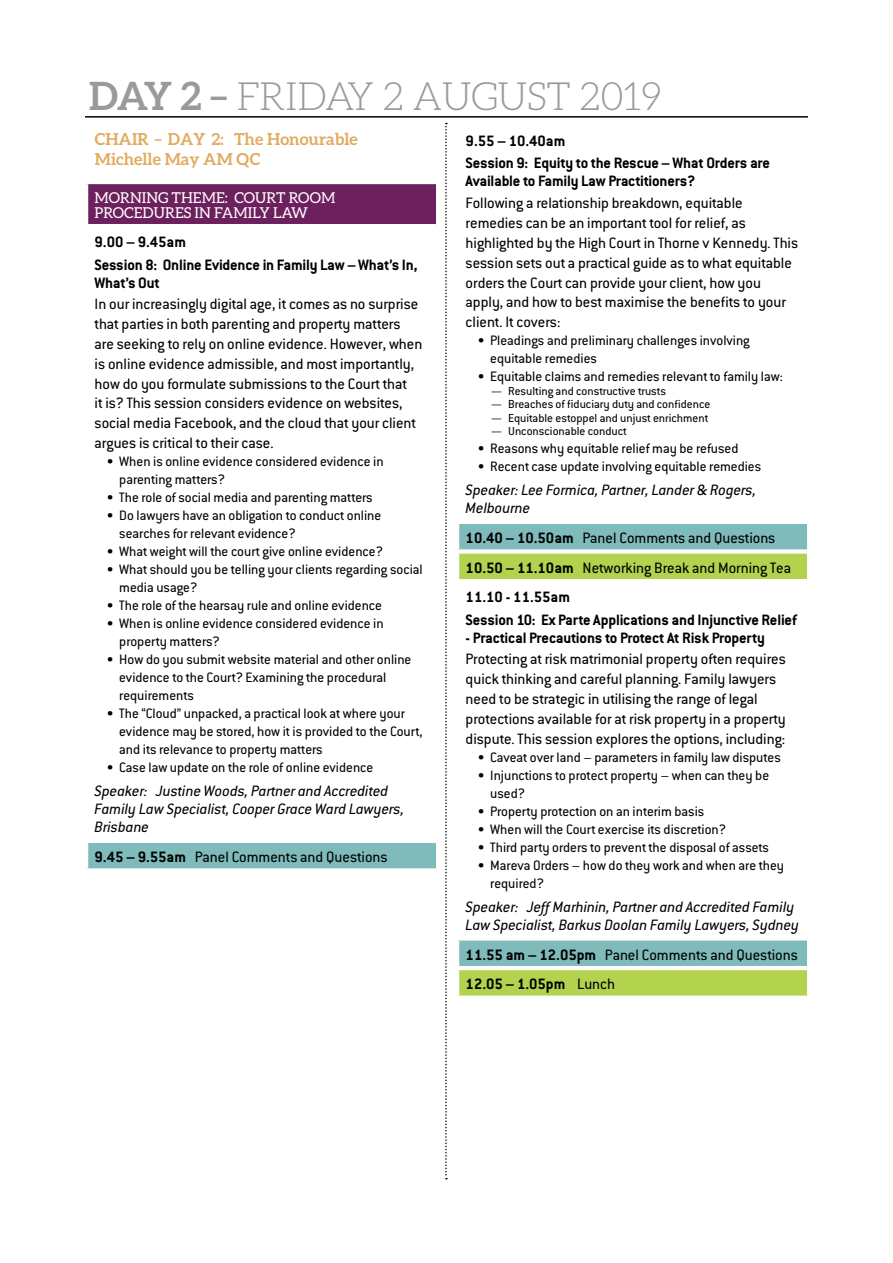
<style>
.page{position:relative;width:893px;height:1263px;background:#fff}
.page>*{position:absolute;margin:0;border:0;box-sizing:border-box;transform-origin:0 0}
.t1{font:300 39px "Aleo";letter-spacing:-.01em;color:#9b9a9a}
.t2{font:16.5px/19.8px "Conduit";color:#000}
.t3{font:italic 16.5px/18px "Conduit";color:#000}
.t4{font:700 16.5px/18px "Conduit ITC";letter-spacing:-.01em;color:#000}
.t5{font:700 16.5px/19.8px "Aleo";color:#e1ab5f}
.t6{font:700 16.5px "Conduit";color:#000}
.t7{font:15px/18px "Conduit ITC";color:#000}
.t8{font:15px/15px "Aleo";color:#fff}
.t9{font:12.75px "Conduit ITC";color:#000}
.s1{font-weight:700}
</style>
<div class="page">
<hr style="left:85px;top:116px;width:723px;height:2px;background:#000">
<svg style="left:445px;top:123px;width:2px;height:1056px"></svg>
<div style="left:86px;top:182px;width:351px;height:44px;background:#6d205e"></div>
<div style="left:86px;top:841px;width:351px;height:29px;background:#7ebbba"></div>
<hr style="left:84px;top:184px;width:4px;height:40px;background:#fff">
<hr style="left:84px;top:843px;width:4px;height:25px;background:#fff">
<hr style="left:436px;top:182px;width:1px;height:44px;background:#fff">
<svg style="left:436px;top:841px;width:1px;height:27px"></svg>
<hr style="left:84px;top:180px;width:352px;height:4px;background:#fff">
<hr style="left:84px;top:224px;width:352px;height:4px;background:#fff">
<hr style="left:84px;top:839px;width:352px;height:4px;background:#fff">
<svg style="left:86px;top:868px;width:351px;height:2px"></svg>
<div style="left:459px;top:524px;width:348px;height:25px;background:#7ebbba"></div>
<svg style="left:459px;top:554px;width:348px;height:441px"></svg>
<hr style="left:455px;top:579px;width:352px;height:4px;background:#fff">
<hr style="left:455px;top:936px;width:352px;height:4px;background:#fff">
<hr style="left:455px;top:966px;width:352px;height:4px;background:#fff">
<h1 class="t1" style="left:89px;top:75px;width:574px"><span class="s1">DAY 2 –</span> FRIDAY 2 AUGUST 2019</h1>
<p class="t5" style="left:95px;top:129px;width:264px">CHAIR – DAY 2: The Honourable<br>Michelle May AM QC</p>
<p class="t8" style="left:95px;top:190px;width:242px">MORNING THEME: COURT ROOM<br>PROCEDURES IN FAMILY LAW</p>
<p class="t6" style="left:95px;top:232px;width:93px">9.00 – 9.45am</p>
<p class="t4" style="left:95px;top:255px;width:324px">Session 8: Online Evidence in Family Law – What’s In,<br>What’s Out</p>
<p class="t2" style="left:95px;top:294px;width:329px">In our increasingly digital age, it comes as no surprise that parties in both parenting and property matters are seeking to rely on online evidence. However, when is online evidence admissible, and most importantly, how do you formulate submissions to the Court that<br>it is? This session considers evidence on websites, social media Facebook, and the cloud that your client argues is critical to their case.</p>
<p class="t7" style="left:119px;top:452px;width:266px;text-indent:-13px">• When is online evidence considered evidence in parenting matters?</p>
<p class="t7" style="left:107px;top:488px;width:268px">• The role of social media and parenting matters</p>
<p class="t7" style="left:119px;top:506px;width:264px;text-indent:-13px">• Do lawyers have an obligation to conduct online searches for relevant evidence?</p>
<p class="t7" style="left:107px;top:542px;width:278px">• What weight will the court give online evidence?</p>
<p class="t7" style="left:119px;top:560px;width:305px;text-indent:-13px">• What should you be telling your clients regarding social media usage?</p>
<p class="t7" style="left:107px;top:596px;width:277px">• The role of the hearsay rule and online evidence</p>
<p class="t7" style="left:119px;top:614px;width:266px;text-indent:-13px">• When is online evidence considered evidence in property matters?</p>
<p class="t7" style="left:119px;top:650px;width:294px;text-indent:-13px">• How do you submit website material and other online evidence to the Court? Examining the procedural requirements</p>
<p class="t7" style="left:119px;top:704px;width:305px;text-indent:-13px">• The “Cloud” unpacked, a practical look at where your evidence may be stored, how it is provided to the Court, and its relevance to property matters</p>
<p class="t7" style="left:107px;top:758px;width:268px">• Case law update on the role of online evidence</p>
<p class="t3" style="left:95px;top:782px;width:311px">Speaker: Justine Woods, Partner and Accredited<br>Family Law Specialist, Cooper Grace Ward Lawyers,<br>Brisbane</p>
<p class="t2" style="left:95px;top:846px;width:294px"><span class="s1">9.45 – 9.55am</span> Panel Comments and Questions</p>
<p class="t6" style="left:466px;top:131px;width:101px">9.55 – 10.40am</p>
<p class="t4" style="left:466px;top:154px;width:306px">Session 9: Equity to the Rescue – What Orders are<br>Available to Family Law Practitioners?</p>
<p class="t2" style="left:466px;top:193px;width:334px">Following a relationship breakdown, equitable remedies can be an important tool for relief, as highlighted by the High Court in Thorne v Kennedy. This session sets out a practical guide as to what equitable orders the Court can provide your client, how you apply, and how to best maximise the benefits to your client. It covers:</p>
<p class="t7" style="left:490px;top:331px;width:261px;text-indent:-13px">• Pleadings and preliminary challenges involving equitable remedies</p>
<p class="t7" style="left:477px;top:367px;width:307px">• Equitable claims and remedies relevant to family law:</p>
<p class="t9" style="left:491px;top:383px;width:176px">— Resulting and constructive trusts</p>
<p class="t9" style="left:491px;top:396px;width:221px">— Breaches of fiduciary duty and confidence</p>
<p class="t9" style="left:491px;top:410px;width:219px">— Equitable estoppel and unjust enrichment</p>
<p class="t9" style="left:491px;top:423px;width:137px">— Unconscionable conduct</p>
<p class="t7" style="left:477px;top:439px;width:262px">• Reasons why equitable relief may be refused</p>
<p class="t7" style="left:477px;top:457px;width:285px">• Recent case update involving equitable remedies</p>
<p class="t3" style="left:466px;top:481px;width:292px">Speaker: Lee Formica, Partner, Lander &amp; Rogers,<br>Melbourne</p>
<p class="t2" style="left:466px;top:522px;width:327px;line-height:29.7px"><span class="s1">10.40 – 10.50am</span> Panel Comments and Questions<br><span class="s1">10.50 – 11.10am</span> Networking Break and Morning Tea<br><span class="s1">11.10 - 11.55am</span></p>
<p class="t4" style="left:466px;top:610px;width:333px">Session 10: Ex Parte Applications and Injunctive Relief</p>
<p class="t4" style="left:466px;top:628px;width:301px">- Practical Precautions to Protect At Risk Property</p>
<p class="t2" style="left:466px;top:649px;width:322px">Protecting at risk matrimonial property often requires quick thinking and careful planning. Family lawyers need to be strategic in utilising the range of legal protections available for at risk property in a property dispute. This session explores the options, including:</p>
<p class="t7" style="left:477px;top:747px;width:305px">• Caveat over land – parameters in family law disputes</p>
<p class="t7" style="left:490px;top:765px;width:280px;text-indent:-13px">• Injunctions to protect property – when can they be used?</p>
<p class="t7" style="left:477px;top:801px;width:228px">• Property protection on an interim basis</p>
<p class="t7" style="left:478px;top:819px;width:250px">• When will the Court exercise its discretion?</p>
<p class="t7" style="left:478px;top:837px;width:293px">• Third party orders to prevent the disposal of assets</p>
<p class="t7" style="left:490px;top:855px;width:295px;text-indent:-13px">• Mareva Orders – how do they work and when are they required?</p>
<p class="t3" style="left:466px;top:897px;width:335px">Speaker: Jeff Marhinin, Partner and Accredited Family<br>Law Specialist, Barkus Doolan Family Lawyers, Sydney</p>
<p class="t2" style="left:466px;top:939px;width:334px;line-height:29.7px"><span class="s1">11.55 am – 12.05pm</span> Panel Comments and Questions<br><span class="s1">12.05 – 1.05pm</span> Lunch</p>
</div>
